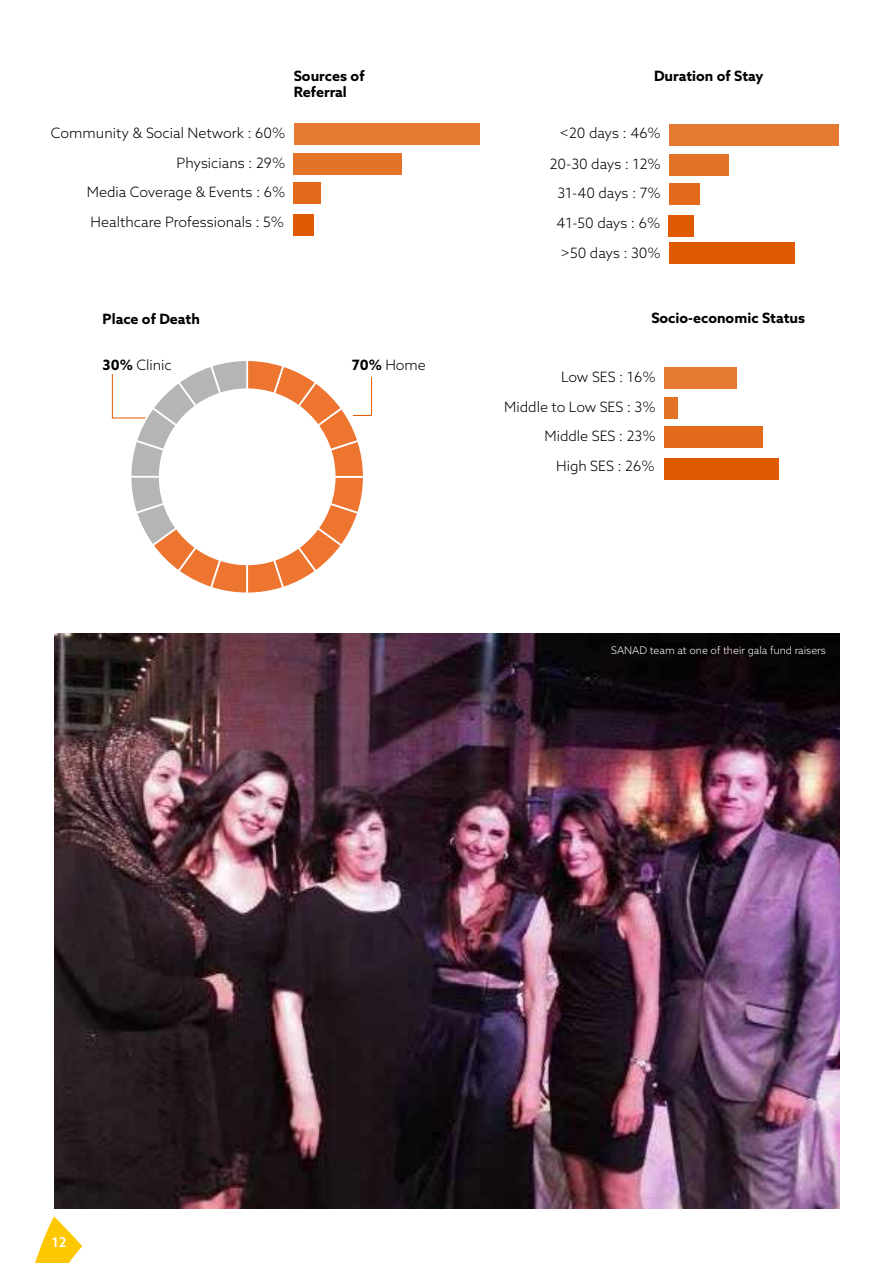
<style>
.page{position:relative;width:893px;height:1263px;background:#fff}
.page>*{position:absolute;margin:0;border:0;box-sizing:border-box;transform-origin:0 0}
.t1{font:300 14.25px/28.5px "Azo Sans";color:#000;text-align:right}
.t2{font:700 14.25px/16.5px "Azo Sans";color:#000}
.t3{font:500 13.5px "Azo Sans";color:#fff}
.t4{font:300 10.5px "Azo Sans";color:#fff}
.s1{font-weight:700}
</style>
<div class="page">
<hr style="left:112px;top:374px;width:1px;height:45px;background:#df5a00">
<hr style="left:113px;top:418px;width:33px;height:1px;background:#df5a00">
<svg style="left:130px;top:361px;width:242px;height:232px"></svg>
<div style="left:294px;top:124px;width:185px;height:21px;background:#e57b33"></div>
<div style="left:294px;top:153px;width:108px;height:21px;background:#e37327"></div>
<div style="left:293px;top:183px;width:28px;height:21px;background:#e26a1a"></div>
<div style="left:293px;top:214px;width:21px;height:21px;background:#df5a00"></div>
<div style="left:669px;top:124px;width:170px;height:22px;background:#e57b33"></div>
<div style="left:669px;top:154px;width:59px;height:21px;background:#e37327"></div>
<div style="left:669px;top:184px;width:31px;height:21px;background:#e26a1a"></div>
<div style="left:669px;top:243px;width:126px;height:21px;background:#df5a00"></div>
<div style="left:669px;top:215px;width:25px;height:21px;background:#df5a00"></div>
<div style="left:664px;top:368px;width:72px;height:21px;background:#e57b33"></div>
<div style="left:664px;top:397px;width:14px;height:21px;background:#e37327"></div>
<div style="left:664px;top:427px;width:98px;height:21px;background:#e26a1a"></div>
<div style="left:664px;top:458px;width:114px;height:21px;background:#df5a00"></div>
<svg style="left:35px;top:1216px;width:47px;height:47px"></svg>
<img style="left:54px;top:634px;width:785px;height:575px">
<p class="t2" style="left:294px;top:67px;width:72px">Sources of<br>Referral</p>
<p class="t2" style="left:654px;top:67px;width:111px">Duration of Stay</p>
<p class="t1" style="left:51px;top:118px;width:236px">Community &amp; Social Network : 60%</p>
<p class="t1" style="left:559px;top:119px;width:103px">&lt;20 days : 46%</p>
<p class="t1" style="left:87px;top:149px;width:200px">Physicians : 29%<br>Media Coverage &amp; Events : 6%</p>
<p class="t1" style="left:550px;top:150px;width:113px;text-align:center">20-30 days : 12%<br>31-40 days : 7%</p>
<p class="t1" style="left:91px;top:207px;width:195px">Healthcare Professionals : 5%</p>
<p class="t1" style="left:556px;top:208px;width:106px;line-height:30px;text-align:left">41-50 days : 6% &gt;50 days : 30%</p>
<p class="t2" style="left:103px;top:310px;width:99px">Place of Death</p>
<p class="t1" style="left:103px;top:350px;width:71px"><span class="s1">30%</span> Clinic</p>
<p class="t1" style="left:352px;top:350px;width:76px"><span class="s1">70%</span> Home</p>
<p class="t2" style="left:651px;top:309px;width:155px">Socio-economic Status</p>
<p class="t1" style="left:561px;top:362px;width:96px">Low SES : 16%</p>
<p class="t1" style="left:504px;top:393px;width:153px">Middle to Low SES : 3%<br>Middle SES : 23%</p>
<p class="t1" style="left:556px;top:451px;width:100px">High SES : 26%</p>
<p class="t4" style="left:611px;top:644px;width:216px">SANAD team at one of their gala fund raisers</p>
<p class="t3" style="left:52px;top:1233px;width:16px">12</p>
</div>
